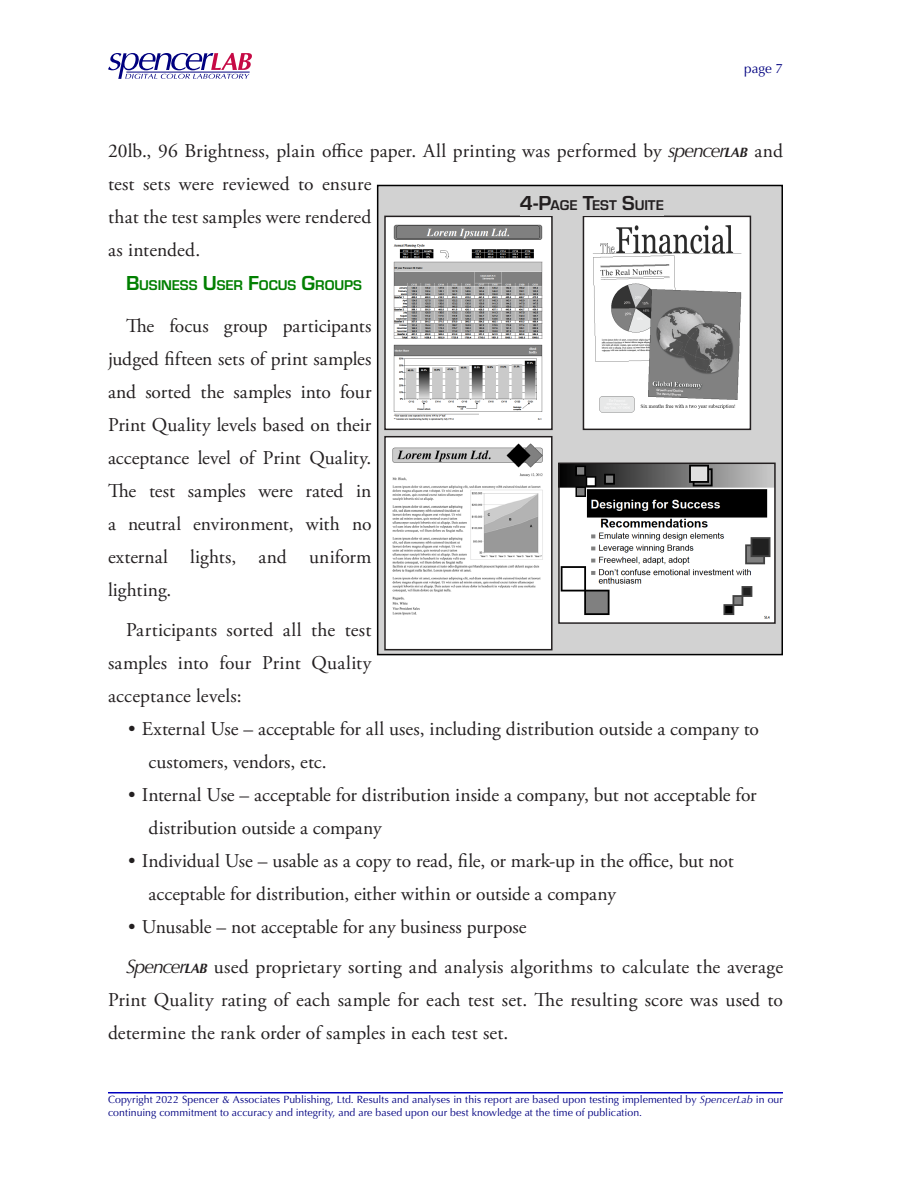
<style>
.page{position:relative;width:918px;height:1188px;background:#fff}
.page>*{position:absolute;margin:0;border:0;box-sizing:border-box;transform-origin:0 0}
.t1{font:19.5px/33px "Adobe Garamond Pro";letter-spacing:-.005em;color:#231f20}
.t2{font:700 14.7px "Eurostile";letter-spacing:-.005em;color:#007f00}
.t3{font:700 14.7px "Eurostile";color:#231f20}
.t4{font:13.5px "Optima";color:#000080}
.t5{font:10.5px/12.6px "Optima";letter-spacing:.005em;color:#000080}
.s1{font-family:"Optima";font-style:italic}
.s2{font-family:"Optima";font-weight:700;font-style:italic;font-size:13.65px}
.s3{font-size:21px}
.s4{font-style:italic}
</style>
<div class="page">
<hr style="left:108px;top:1092px;width:675px;height:2px;background:#0000bf">
<svg style="left:108px;top:53px;width:144px;height:26px"></svg>
<div style="left:377px;top:185px;width:406px;height:470px;background:#d2d2d2;border:2px solid #000"></div>
<img style="left:561px;top:466px;width:212px;height:155px">
<div style="left:558px;top:463px;width:218px;height:161px;border:2px solid #231f20"></div>
<img style="left:387px;top:439px;width:163px;height:208px">
<div style="left:384px;top:436px;width:169px;height:214px;border:2px solid #231f20"></div>
<img style="left:387px;top:219px;width:163px;height:208px">
<div style="left:384px;top:216px;width:169px;height:214px;border:2px solid #231f20"></div>
<img style="left:586px;top:219px;width:162px;height:208px">
<div style="left:583px;top:216px;width:168px;height:214px;border:2px solid #231f20"></div>
<p class="t4" style="left:744px;top:60px;width:40px">page 7</p>
<p class="t1" style="left:108px;top:135px;width:676px">20lb., 96 Brightness, plain office paper. All printing was performed by <span class="s1">spencer</span><span class="s2">lab</span> and test sets were reviewed to ensure<br>that the test samples were rendered<br>as intended.</p>
<p class="t2" style="left:126px;top:275px;width:238px"><span class="s3">B</span>USINESS <span class="s3">U</span>SER <span class="s3">F</span>OCUS <span class="s3">G</span>ROUPS</p>
<p class="t1" style="left:108px;top:310px;width:265px;text-align:justify;text-indent:18px">The focus group participants judged fifteen sets of print samples and sorted the samples into four Print Quality levels based on their acceptance level of Print Quality.<br>The test samples were rated in a neutral environment, with no external lights, and uniform lighting.</p>
<p class="t1" style="left:108px;top:614px;width:265px;text-align:justify;text-indent:18px">Participants sorted all the test samples into four Print Quality acceptance levels:</p>
<p class="t1" style="left:148px;top:713px;width:612px;text-indent:-20px">• External Use – acceptable for all uses, including distribution outside a company to customers, vendors, etc.</p>
<p class="t1" style="left:148px;top:779px;width:610px;text-indent:-20px">• Internal Use – acceptable for distribution inside a company, but not acceptable for distribution outside a company</p>
<p class="t1" style="left:148px;top:845px;width:587px;text-indent:-20px">• Individual Use – usable as a copy to read, file, or mark-up in the office, but not acceptable for distribution, either within or outside a company</p>
<p class="t1" style="left:126px;top:907px;width:659px;line-height:39.8px">• Unusable – not acceptable for any business purpose<br><span class="s1">Spencer</span><span class="s2">lab</span> used proprietary sorting and analysis algorithms to calculate the average</p>
<p class="t1" style="left:108px;top:984px;width:676px">Print Quality rating of each sample for each test set. The resulting score was used to determine the rank order of samples in each test set.</p>
<p class="t3" style="left:520px;top:194px;width:145px"><span class="s3">4-P</span>AGE <span class="s3">T</span>EST <span class="s3">S</span>UITE</p>
<p class="t5" style="left:108px;top:1094px;width:676px">Copyright 2022 Spencer &amp; Associates Publishing, Ltd. Results and analyses in this report are based upon testing implemented by <span class="s4">SpencerLab</span> in our continuing commitment to accuracy and integrity, and are based upon our best knowledge at the time of publication.</p>
</div>
